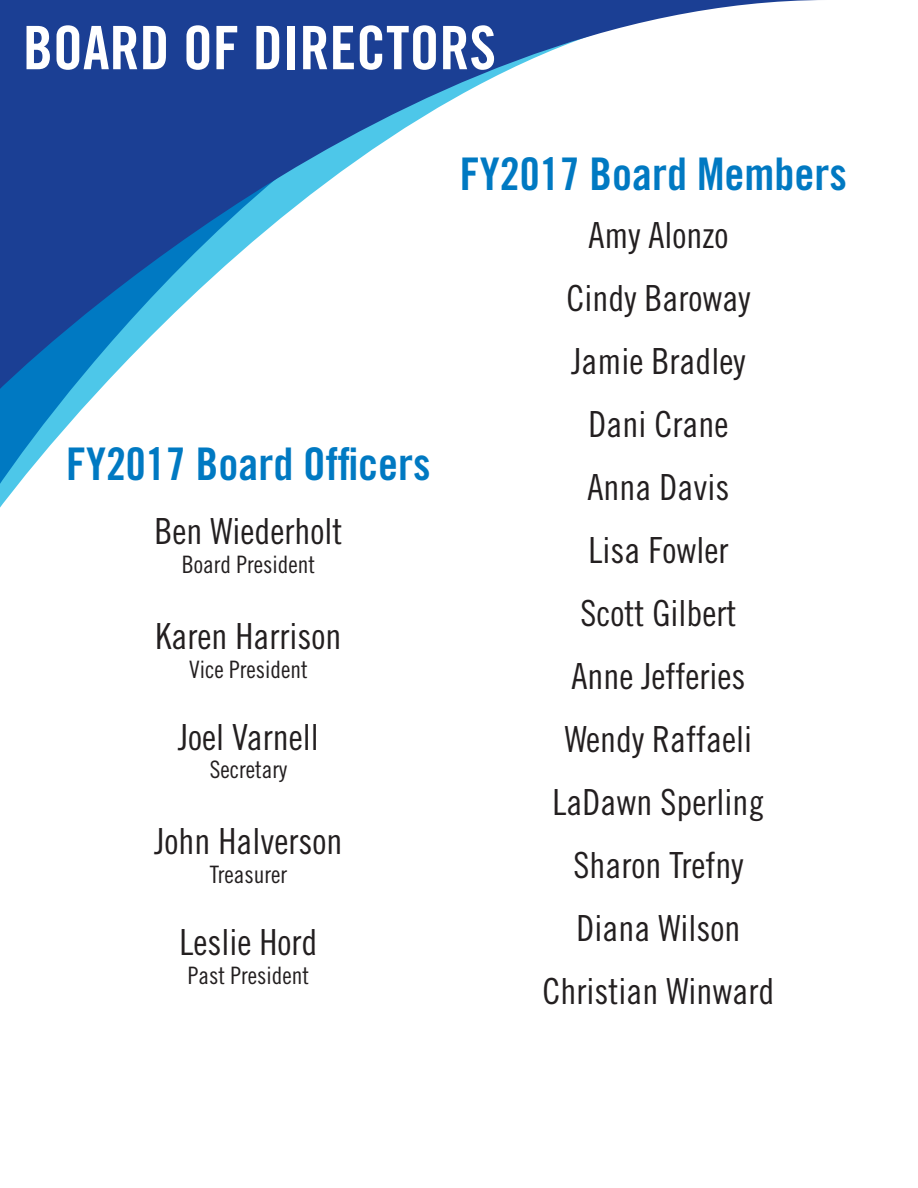
<style>
.page{position:relative;width:918px;height:1188px;background:#fff}
.page>*{position:absolute;margin:0;border:0;box-sizing:border-box;transform-origin:0 0}
.t1{font:60px "Trade Gothic LT Std Bd Cn 20";color:#fff}
.t2{font:45px "Trade Gothic LT Std Bd Cn 20";color:#0079c2}
.t3{font:36px/63px "Trade Gothic LT Std Cn 18";color:#231f20;text-align:center}
.t4{font:24px "Trade Gothic LT Std Cn 18";color:#231f20}
</style>
<div class="page">
<svg style="left:0;top:389px;width:100px;height:95px"></svg>
<svg style="left:0;top:0;width:818px;height:389px"></svg>
<h1 class="t1" style="left:23px;top:11px;width:475px">BOARD OF DIRECTORS</h1>
<p class="t2" style="left:66px;top:436px;width:366px">FY2017 Board Officers</p>
<p class="t3" style="left:154px;top:500px;width:189px">Ben Wiederholt</p>
<p class="t4" style="left:182px;top:550px;width:135px">Board President</p>
<p class="t3" style="left:155px;top:604px;width:187px">Karen Harrison</p>
<p class="t4" style="left:189px;top:655px;width:120px">Vice President</p>
<p class="t3" style="left:178px;top:705px;width:142px">Joel Varnell</p>
<p class="t4" style="left:210px;top:756px;width:79px">Secretary</p>
<p class="t3" style="left:154px;top:809px;width:189px">John Halverson</p>
<p class="t4" style="left:210px;top:860px;width:79px">Treasurer</p>
<p class="t3" style="left:179px;top:910px;width:139px">Leslie Hord</p>
<p class="t4" style="left:188px;top:961px;width:123px">Past President</p>
<p class="t2" style="left:460px;top:147px;width:389px">FY2017 Board Members</p>
<p class="t3" style="left:543px;top:204px;width:233px">Amy Alonzo<br>Cindy Baroway<br>Jamie Bradley<br>Dani Crane<br>Anna Davis<br>Lisa Fowler<br>Scott Gilbert<br>Anne Jefferies<br>Wendy Raffaeli<br>LaDawn Sperling<br>Sharon Trefny<br>Diana Wilson<br>Christian Winward</p>
</div>
